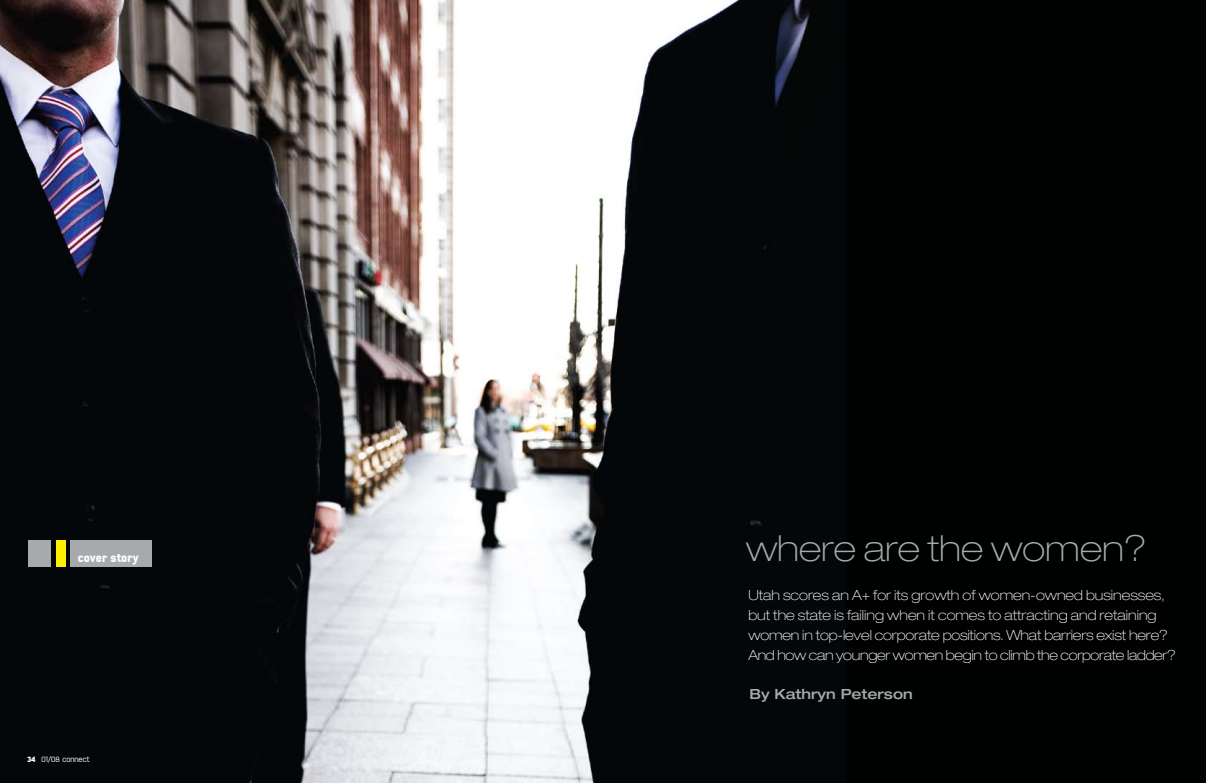
<style>
.page{position:relative;width:1206px;height:783px;background:#fff}
.page>*{position:absolute;margin:0;border:0;box-sizing:border-box;transform-origin:0 0}
.t1{font:100 expanded 36px "Helvetica Neue";color:#a7a9ac}
.t2{font:100 expanded 14px/20px "Helvetica Neue";letter-spacing:-.01em;color:#fff}
.t3{font:500 expanded 14px "Helvetica Neue";color:#a7a9ac}
.t4{font:700 12px "Q Type Comp";color:#fff}
.t5{font:300 8px "Q Type Comp";color:#fff}
.s1{font-weight:700}
</style>
<div class="page">
<img style="left:0;top:0;width:846px;height:783px">
<div style="left:846px;top:0;width:360px;height:783px;background:#000101"></div>
<div style="left:28px;top:540px;width:23px;height:28px;background:#a7a9ac"></div>
<div style="left:56px;top:540px;width:9px;height:28px;background:#fff200"></div>
<div style="left:70px;top:540px;width:82px;height:28px;background:#a7a9ac"></div>
<p class="t4" style="left:78px;top:551px;width:63px">cover story</p>
<p class="t5" style="left:27px;top:755px;width:64px"><span class="s1">34</span> 01/08 connect</p>
<h1 class="t1" style="left:746px;top:527px;width:402px">where are the women?</h1>
<p class="t2" style="left:748px;top:585px;width:429px">Utah scores an A+ for its growth of women-owned businesses, but the state is failing when it comes to attracting and retaining women in top-level corporate positions. What barriers exist here?<br>And how can younger women begin to climb the corporate ladder?</p>
<p class="t3" style="left:749px;top:685px;width:165px">By Kathryn Peterson</p>
</div>
